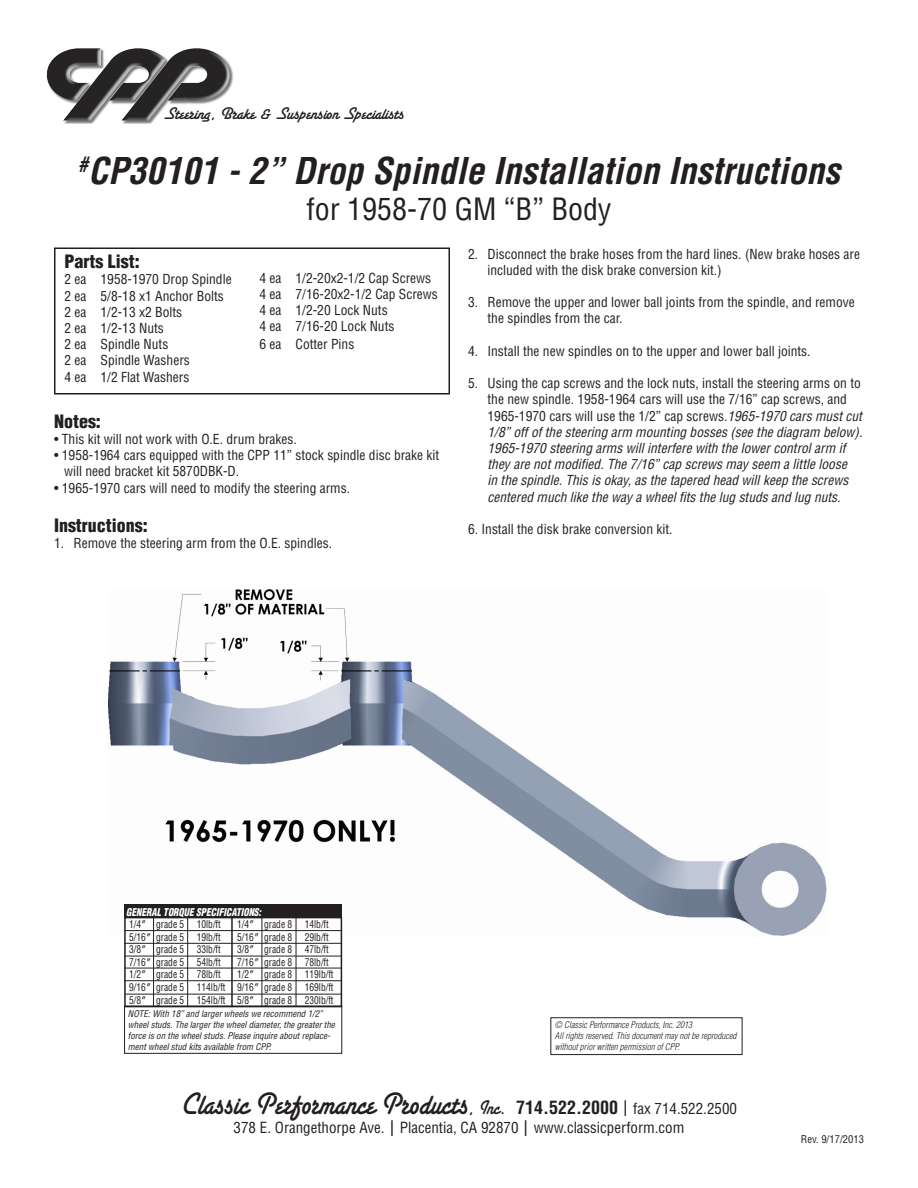
<style>
.page{position:relative;width:918px;height:1188px;background:#fff}
.page>*{position:absolute;margin:0;border:0;box-sizing:border-box;transform-origin:0 0}
.Headline{font:italic 700 condensed 36px "Helvetica";color:#231f20}
.t1{font:33px "Santa Fe Plain";letter-spacing:.005em;color:#231f20;scale:.9 1}
.Headline-2{font:condensed 30px "Helvetica";color:#231f20}
.t2{font:18px "Santa Fe Plain";color:#231f20}
.Subheads{font:900 condensed 18px "Helvetica";color:#231f20}
.t3{font:condensed 15px "Helvetica";color:#231f20}
.Instructions_text{font:condensed 13.5px/16.2px "Helvetica";color:#231f20}
.Instructions_text-2{font:italic condensed 13.5px/16.2px "Helvetica";color:#231f20}
.notes_text{font:condensed 13.5px/16.2px "Helvetica";color:#231f20}
.Parts_List{font:condensed 10.5px "Helvetica";color:#231f20;scale:.9 1}
.Subheads-2{font:italic 900 condensed 10.5px "Helvetica";color:#fff;scale:.9 1}
.Parts_List-2{font:condensed 10.5px "Helvetica";color:#231f20}
.t4{font:italic condensed 9px/10.8px "Helvetica";color:#231f20}
.t5{font:italic 300 condensed 9px/10.8px "Helvetica";color:#231f20}
.s1{font-style:normal}
.s2{font-stretch:normal}
.s3{font-size:21px}
.s4{font-family:"Helvetica";font-weight:700;font-stretch:condensed;font-size:18px}
.s5{font-family:"Helvetica";font-stretch:condensed;font-size:21px}
.s6{font-family:"Helvetica";font-stretch:condensed;font-size:15px}
</style>
<div class="page">
<div style="left:47px;top:49px;width:186px;height:75px;background:#231f20;opacity:.6"></div>
<img style="left:127px;top:48px;width:69px;height:65px">
<div style="left:54px;top:248px;width:396px;height:146px;border:2px solid #231f20"></div>
<img style="left:108px;top:590px;width:719px;height:346px">
<div style="left:550px;top:1017px;width:192px;height:38px;border:1px solid #231f20"></div>
<hr style="left:231px;top:917px;width:2px;height:90px;background:#231f20">
<hr style="left:125px;top:930px;width:217px;height:1px;background:#231f20">
<hr style="left:125px;top:943px;width:216px;height:1px;background:#231f20">
<hr style="left:124px;top:956px;width:218px;height:1px;background:#231f20">
<hr style="left:125px;top:968px;width:217px;height:1px;background:#231f20">
<hr style="left:125px;top:980px;width:217px;height:1px;background:#231f20">
<hr style="left:125px;top:994px;width:216px;height:1px;background:#231f20">
<hr style="left:153px;top:918px;width:1px;height:88px;background:#231f20">
<hr style="left:187px;top:918px;width:1px;height:88px;background:#231f20">
<hr style="left:262px;top:918px;width:1px;height:88px;background:#231f20">
<hr style="left:296px;top:918px;width:1px;height:88px;background:#231f20">
<div style="left:124px;top:904px;width:218px;height:14px;background:#231f20"></div>
<div style="left:124px;top:1006px;width:218px;height:48px;border:1px solid #231f20"></div>
<p class="t2" style="left:163px;top:103px;width:243px">Steering, Brake &amp; Suspension Specialists</p>
<p class="Headline" style="left:78px;top:149px;width:764px"><sup>#</sup>CP30101 - 2” Drop Spindle Installation Instructions</p>
<p class="Headline-2" style="left:306px;top:190px;width:307px">for 1958-70 GM “B” Body</p>
<p class="Subheads" style="left:64px;top:250px;width:77px">Parts List:</p>
<p class="Instructions_text" style="left:64px;top:271px;width:169px">2 ea 1958-1970 Drop Spindle</p>
<p class="Instructions_text" style="left:64px;top:287px;width:161px">2 ea 5/8-18 x1 Anchor Bolts</p>
<p class="Instructions_text" style="left:64px;top:304px;width:119px">2 ea 1/2-13 x2 Bolts</p>
<p class="Instructions_text" style="left:64px;top:320px;width:101px">2 ea 1/2-13 Nuts</p>
<p class="Instructions_text" style="left:64px;top:336px;width:105px">2 ea Spindle Nuts</p>
<p class="Instructions_text" style="left:64px;top:352px;width:127px">2 ea Spindle Washers</p>
<p class="Instructions_text" style="left:64px;top:368px;width:126px">4 ea 1/2 Flat Washers</p>
<p class="Instructions_text" style="left:260px;top:269px;width:173px">4 ea 1/2-20x2-1/2 Cap Screws</p>
<p class="Instructions_text" style="left:260px;top:285px;width:180px">4 ea 7/16-20x2-1/2 Cap Screws</p>
<p class="Instructions_text" style="left:260px;top:302px;width:130px">4 ea 1/2-20 Lock Nuts</p>
<p class="Instructions_text" style="left:260px;top:318px;width:136px">4 ea 7/16-20 Lock Nuts</p>
<p class="Instructions_text" style="left:260px;top:336px;width:96px">6 ea Cotter Pins</p>
<p class="Subheads" style="left:54px;top:410px;width:48px">Notes:</p>
<p class="notes_text" style="left:54px;top:431px;width:244px">• This kit will not work with O.E. drum brakes.</p>
<p class="notes_text" style="left:64px;top:447px;width:377px;text-indent:-10px">• 1958-1964 cars equipped with the CPP 11” stock spindle disc brake kit will need bracket kit 5870DBK-D.</p>
<p class="notes_text" style="left:54px;top:479px;width:298px">• 1965-1970 cars will need to modify the steering arms.</p>
<p class="Subheads" style="left:54px;top:514px;width:95px">Instructions:</p>
<p class="Instructions_text" style="left:54px;top:535px;width:280px">1. Remove the steering arm from the O.E. spindles.</p>
<p class="Instructions_text" style="left:488px;top:245px;width:374px;text-indent:-20px">2. Disconnect the brake hoses from the hard lines. (New brake hoses are included with the disk brake conversion kit.)</p>
<p class="Instructions_text" style="left:488px;top:294px;width:369px;text-indent:-20px">3. Remove the upper and lower ball joints from the spindle, and remove the spindles from the car.</p>
<p class="Instructions_text" style="left:468px;top:342px;width:344px">4. Install the new spindles on to the upper and lower ball joints.</p>
<p class="Instructions_text-2" style="left:488px;top:375px;width:376px;text-indent:-20px"><span class="s1">5. Using the cap screws and the lock nuts, install the steering arms on to the new spindle. 1958-1964 cars will use the 7/16” cap screws, and 1965-1970 cars will use the 1/2” cap screws.</span>1965-1970 cars must cut 1/8” off of the steering arm mounting bosses (see the diagram below).<br>1965-1970 steering arms will interfere with the lower control arm if they are not modified. The 7/16” cap screws may seem a little loose<br>in the spindle. This is okay, as the tapered head will keep the screws centered much like the way a wheel fits the lug studs and lug nuts.</p>
<p class="Instructions_text" style="left:468px;top:521px;width:206px">6. Install the disk brake conversion kit.</p>
<p class="Subheads-2" style="left:126px;top:905px;width:151px">GENERAL TORQUE SPECIFICATIONS:</p>
<p class="Parts_List" style="left:129px;top:918px;width:103px">1/4<span class="s2">″</span> grade 5 10lb/ft</p>
<p class="Parts_List" style="left:237px;top:918px;width:103px">1/4<span class="s2">″</span> grade 8 14lb/ft</p>
<p class="Parts_List" style="left:129px;top:930px;width:103px">5/16<span class="s2">″</span> grade 5 19lb/ft</p>
<p class="Parts_List" style="left:237px;top:930px;width:103px">5/16<span class="s2">″</span> grade 8 29lb/ft</p>
<p class="Parts_List" style="left:129px;top:943px;width:103px">3/8<span class="s2">″</span> grade 5 33lb/ft</p>
<p class="Parts_List" style="left:237px;top:943px;width:103px">3/8<span class="s2">″</span> grade 8 47lb/ft</p>
<p class="Parts_List" style="left:129px;top:955px;width:103px">7/16<span class="s2">″</span> grade 5 54lb/ft</p>
<p class="Parts_List" style="left:237px;top:955px;width:103px">7/16<span class="s2">″</span> grade 8 78lb/ft</p>
<p class="Parts_List" style="left:129px;top:968px;width:103px">1/2<span class="s2">″</span> grade 5 78lb/ft</p>
<p class="Parts_List" style="left:237px;top:968px;width:109px">1/2<span class="s2">″</span> grade 8 119lb/ft</p>
<p class="Parts_List" style="left:129px;top:981px;width:229px">9/16<span class="s2">″</span> grade 5 114lb/ft 9/16<span class="s2">″</span> grade 8 169lb/ft</p>
<p class="Parts_List" style="left:129px;top:993px;width:229px">5/8<span class="s2">″</span> grade 5 154lb/ft 5/8<span class="s2">″</span> grade 8 230lb/ft</p>
<p class="t4" style="left:128px;top:1008px;width:209px">NOTE: With 18” and larger wheels we recommend 1/2” wheel studs. The larger the wheel diameter, the greater the force is on the wheel studs. Please inquire about replace&shy;ment wheel stud kits available from CPP.</p>
<p class="t5" style="left:555px;top:1019px;width:139px">© Classic Performance Products, Inc. 2013</p>
<p class="t5" style="left:555px;top:1030px;width:183px">All rights reserved. This document may not be reproduced without prior written permission of CPP.</p>
<p class="t1" style="left:181px;top:1083px;width:619px">Classic Performance Products<span class="s3">, Inc.</span> <span class="s4">714.522.2000</span> <span class="s5">|</span> <span class="s6">fax 714.522.2500</span></p>
<p class="t3" style="left:234px;top:1118px;width:452px">378 E. Orangethorpe Ave. <span class="s3">|</span> Placentia, CA 92870 <span class="s3">|</span> www.classicperform.com</p>
<p class="Parts_List-2" style="left:801px;top:1132px;width:64px">Rev. 9/17/2013</p>
</div>
